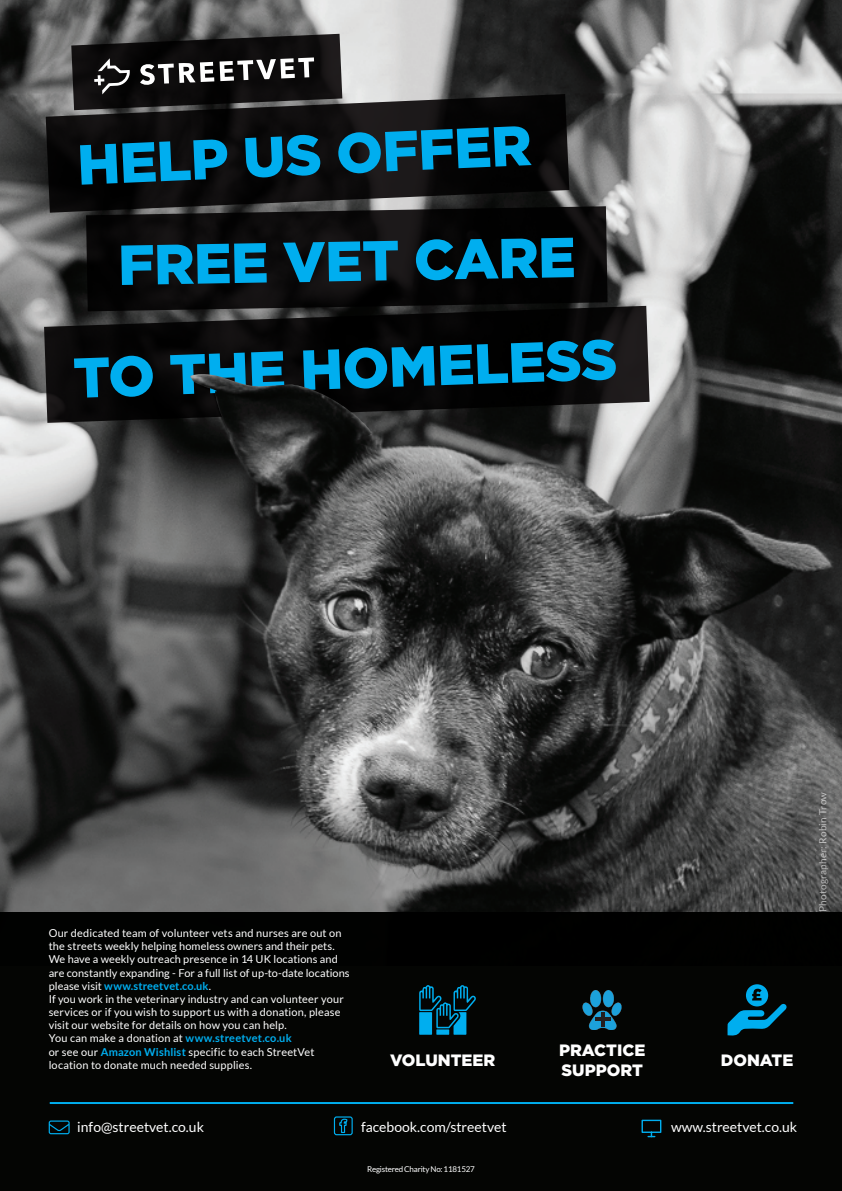
<style>
.page{position:relative;width:842px;height:1191px;background:#fff}
.page>*{position:absolute;margin:0;border:0;box-sizing:border-box;transform-origin:0 0}
.t1{font:900 56.3px "Gotham";color:#00aeef}
.t2{font:900 16.4px/19.7px "Gotham";color:#fff}
.t3{font:13.9px "Lato";color:#fff}
.t4{font:11px/13.2px "Lato";letter-spacing:.01em;color:#fff}
.t5{font:10px "Lato";letter-spacing:.02em;color:#fff}
.t6{font:8px "Lato";letter-spacing:-.025em;color:#fff}
.s1{font-weight:700;color:#00aeef}
</style>
<div class="page">
<img style="left:0;top:0;width:842px;height:912px">
<svg style="left:46px;top:94px;width:523px;height:119px;background:#141313"></svg>
<svg style="left:86px;top:206px;width:522px;height:100px;background:#0d0c0c"></svg>
<div style="left:0;top:912px;width:842px;height:279px;background:#040503"></div>
<svg style="left:44px;top:306px;width:606px;height:117px;background:#121212"></svg>
<svg style="left:71px;top:34px;width:271px;height:76px;background:#2d2c2c"></svg>
<img style="left:189px;top:374px;width:184px;height:85px">
<svg style="left:49px;top:1120px;width:21px;height:14px"></svg>
<svg style="left:641px;top:1119px;width:21px;height:19px"></svg>
<svg style="left:333px;top:1116px;width:20px;height:19px"></svg>
<hr style="left:50px;top:1102px;width:743px;height:2px;background:#00aeef">
<div style="left:816px;top:789px;width:15px;height:125px;background:#231f20;opacity:.5"></div>
<svg style="left:419px;top:985px;width:57px;height:49px"></svg>
<svg style="left:727px;top:984px;width:60px;height:52px"></svg>
<img style="left:583px;top:990px;width:39px;height:39px">
<hr style="left:601px;top:1012px;width:4px;height:14px;background:#231f20">
<hr style="left:595px;top:1017px;width:16px;height:4px;background:#231f20">
<h1 class="t1" style="left:76px;top:134px;width:456px;rotate:-3deg">HELP US OFFER</h1>
<h1 class="t1" style="left:118px;top:232px;width:459px;rotate:-1deg">FREE VET CARE</h1>
<h1 class="t1" style="left:72px;top:345px;width:546px;rotate:-2deg">TO THE HOMELESS</h1>
<p class="t4" style="left:49px;top:926px;width:302px">Our dedicated team of volunteer vets and nurses are out on the streets weekly helping homeless owners and their pets.<br>We have a weekly outreach presence in 14 UK locations and are constantly expanding - For a full list of up-to-date locations please visit <span class="s1">www.streetvet.co.uk</span>.<br>If you work in the veterinary industry and can volunteer your services or if you wish to support us with a donation, please visit our website for details on how you can help.<br>You can make a donation at <span class="s1">www.streetvet.co.uk<br></span>or see our <span class="s1">Amazon Wishlist</span> specific to each StreetVet location to donate much needed supplies.</p>
<h2 class="t2" style="left:559px;top:1040px;width:88px">PRACTICE<br>SUPPORT</h2>
<h2 class="t2" style="left:390px;top:1049px;width:107px">VOLUNTEER</h2>
<h2 class="t2" style="left:721px;top:1049px;width:74px">DONATE</h2>
<p class="t3" style="left:77px;top:1119px;width:128px">info@streetvet.co.uk</p>
<p class="t3" style="left:361px;top:1119px;width:147px">facebook.com/streetvet</p>
<p class="t3" style="left:671px;top:1119px;width:127px">www.streetvet.co.uk</p>
<p class="t6" style="left:367px;top:1164px;width:109px">Registered Charity No: 1181527</p>
<p class="t5" style="left:817px;top:912px;width:121px;rotate:-90deg">Photographer: Robin Trow</p>
</div>
